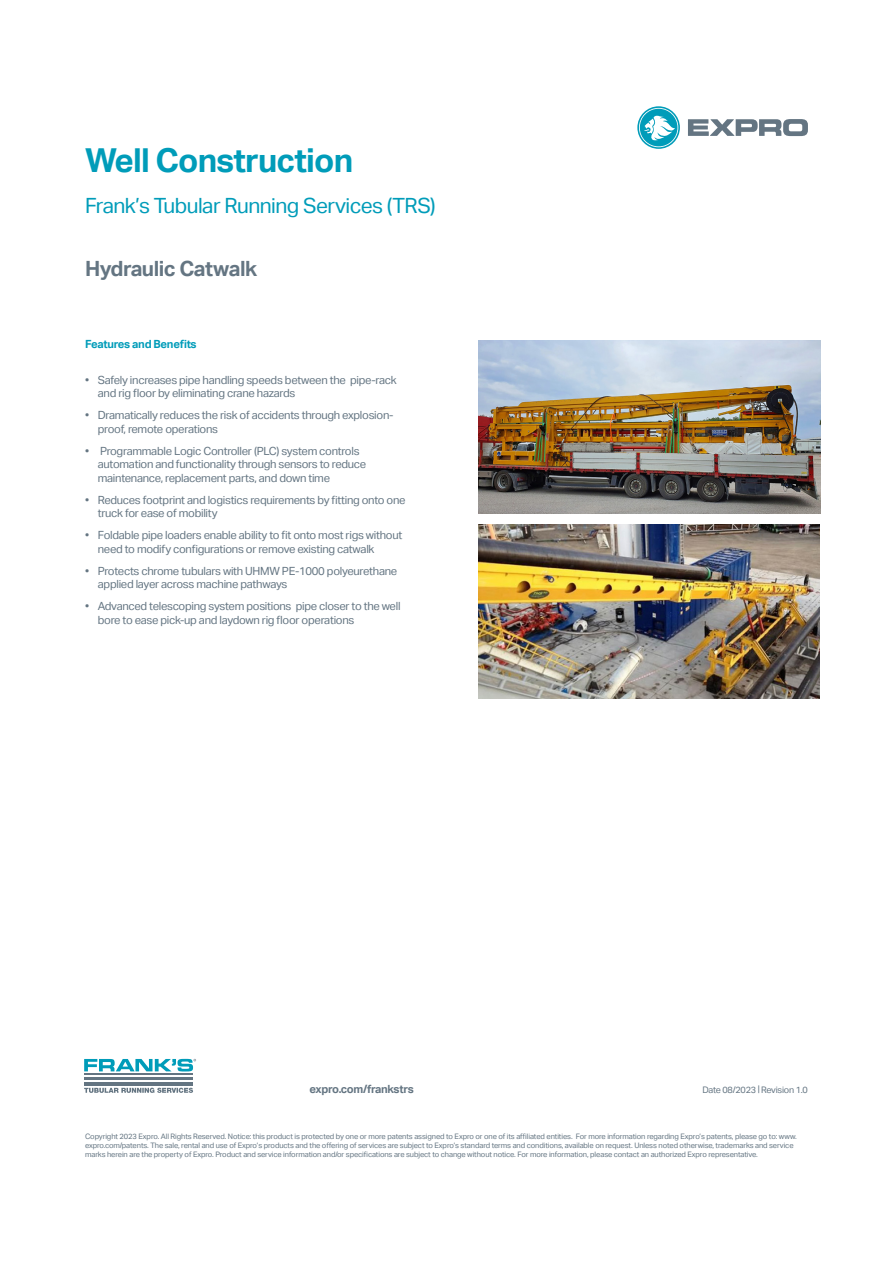
<style>
.page{position:relative;width:893px;height:1263px;background:#fff}
.page>*{position:absolute;margin:0;border:0;box-sizing:border-box;transform-origin:0 0}
.t1{font:700 33px "Aktiv Grotesk";letter-spacing:-.025em;color:#009cb9}
.t2{font:21px "Aktiv Grotesk";letter-spacing:-.025em;color:#009cb9}
.t3{font:700 21px "Aktiv Grotesk";letter-spacing:-.025em;color:#647582}
.t4{font:11.25px/13.5px "Aktiv Grotesk";letter-spacing:-.025em;color:#647582}
.t5{font:700 11.25px "Aktiv Grotesk";letter-spacing:-.025em;color:#647582}
.t6{font:700 11.25px "Aktiv Grotesk";letter-spacing:-.025em;color:#009cb9}
.t7{font:9px "Aktiv Grotesk";letter-spacing:-.025em;color:#647582}
.t8{font:7.5px/9px "Aktiv Grotesk";letter-spacing:-.015em;color:#647582}
</style>
<div class="page">
<svg style="left:688px;top:119px;width:120px;height:17px"></svg>
<svg style="left:637px;top:106px;width:43px;height:43px"></svg>
<img style="left:478px;top:340px;width:342px;height:174px">
<img style="left:478px;top:525px;width:342px;height:173px">
<hr style="left:84px;top:1082px;width:109px;height:4px;background:#647582">
<hr style="left:84px;top:1077px;width:109px;height:3px;background:#647582">
<hr style="left:84px;top:1073px;width:109px;height:2px;background:#647582">
<svg style="left:84px;top:1088px;width:109px;height:5px"></svg>
<svg style="left:84px;top:1059px;width:112px;height:12px"></svg>
<p class="t1" style="left:85px;top:142px;width:270px">Well Construction</p>
<p class="t2" style="left:85px;top:193px;width:352px">Frank’s Tubular Running Services (TRS)</p>
<p class="t3" style="left:85px;top:257px;width:174px">Hydraulic Catwalk</p>
<p class="t6" style="left:85px;top:338px;width:113px">Features and Benefits</p>
<p class="t4" style="left:98px;top:373px;width:301px;text-indent:-13px">• Safely increases pipe handling speeds between the pipe-rack and rig floor by eliminating crane hazards</p>
<p class="t4" style="left:98px;top:409px;width:297px;text-indent:-13px">• Dramatically reduces the risk of accidents through explosion&shy;proof, remote operations</p>
<p class="t4" style="left:98px;top:444px;width:270px;text-indent:-13px">• Programmable Logic Controller (PLC) system controls automation and functionality through sensors to reduce maintenance, replacement parts, and down time</p>
<p class="t4" style="left:98px;top:493px;width:309px;text-indent:-13px">• Reduces footprint and logistics requirements by fitting onto one truck for ease of mobility</p>
<p class="t4" style="left:98px;top:529px;width:306px;text-indent:-13px">• Foldable pipe loaders enable ability to fit onto most rigs without need to modify configurations or remove existing catwalk</p>
<p class="t4" style="left:98px;top:564px;width:301px;text-indent:-13px">• Protects chrome tubulars with UHMW PE-1000 polyeurethane applied layer across machine pathways</p>
<p class="t4" style="left:98px;top:600px;width:304px;text-indent:-13px">• Advanced telescoping system positions pipe closer to the well bore to ease pick-up and laydown rig floor operations</p>
<p class="t5" style="left:310px;top:1082px;width:106px">expro.com/frankstrs</p>
<p class="t7" style="left:702px;top:1084px;width:107px">Date 08/2023 | Revision 1.0</p>
<p class="t8" style="left:85px;top:1131px;width:713px">Copyright 2023 Expro. All Rights Reserved. Notice: this product is protected by one or more patents assigned to Expro or one of its affiliated entities. For more information regarding Expro’s patents, please go to: www. expro.com/patents. The sale, rental and use of Expro’s products and the offering of services are subject to Expro’s standard terms and conditions, available on request. Unless noted otherwise, trademarks and service marks herein are the property of Expro. Product and service information and/or specifications are subject to change without notice. For more information, please contact an authorized Expro representative.</p>
</div>
